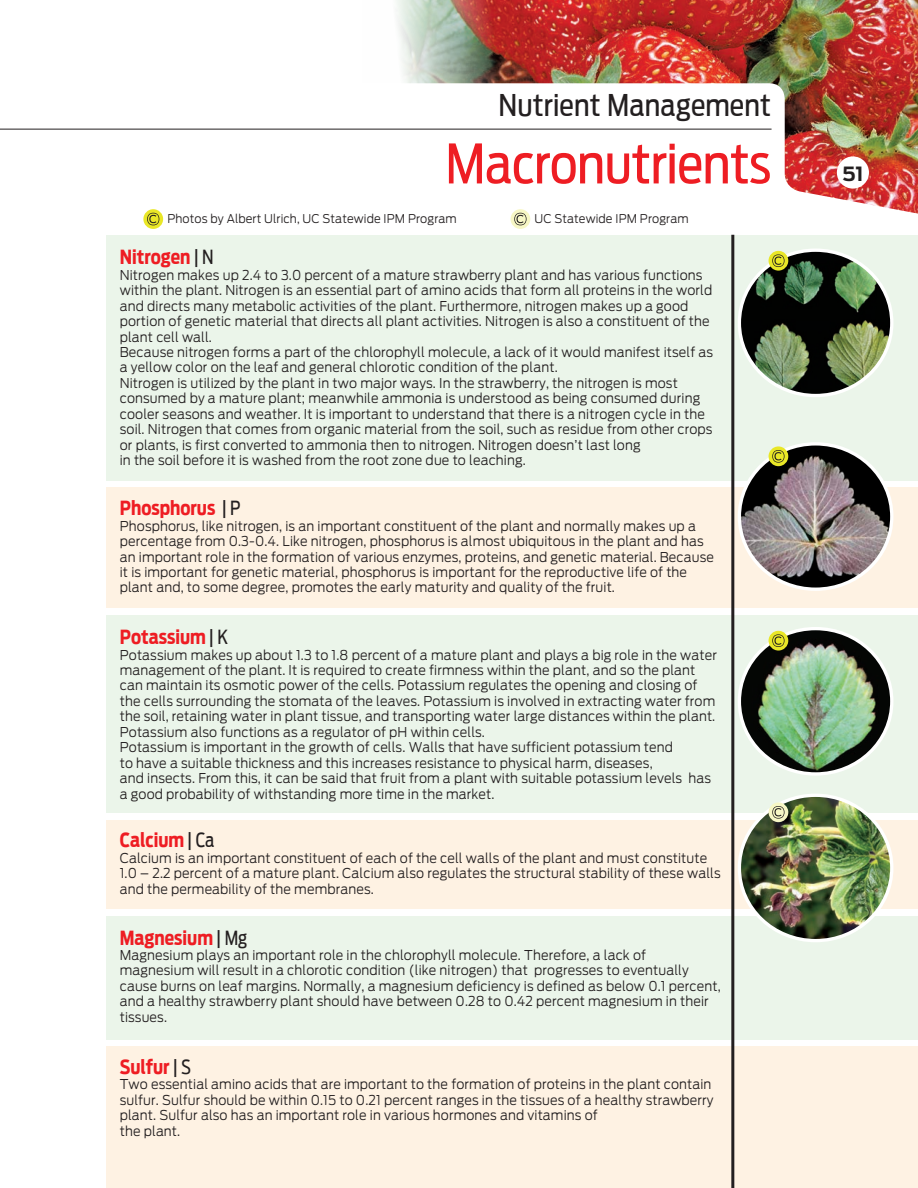
<style>
.page{position:relative;width:918px;height:1188px;background:#fff}
.page>*{position:absolute;margin:0;border:0;box-sizing:border-box;transform-origin:0 0}
.t1{font:54px "Antenna Cond";letter-spacing:-.01em;color:#ee1d23}
.t2{font:30px "Antenna Cond";letter-spacing:.005em;color:#231f20}
.Nutricion_titulos{font:700 19.5px "Antenna Cond";color:#ee1d23;scale:.94 1}
.t3{font:700 19.5px "Antenna";color:#231f20}
.Nutricion{font:300 13.5px/15.5px "Antenna";letter-spacing:.01em;color:#231f20;scale:.94 1}
.Nutricion-2{font:300 12px "Antenna";letter-spacing:.01em;color:#231f20;scale:.94 1}
.s1{font-weight:400;color:#231f20}
</style>
<div class="page">
<img style="left:363px;top:0;width:555px;height:214px">
<div style="left:837px;top:156px;width:32px;height:33px;background:#fff;border-radius:50%"></div>
<hr style="left:0;top:129px;width:772px;height:1px;background:#231f20">
<div style="left:106px;top:235px;width:812px;height:245px;background:#ebf5ea"></div>
<div style="left:106px;top:487px;width:812px;height:121px;background:#fef2e3"></div>
<div style="left:106px;top:820px;width:812px;height:89px;background:#fef2e3"></div>
<div style="left:106px;top:1046px;width:812px;height:142px;background:#fef2e3"></div>
<div style="left:106px;top:615px;width:812px;height:198px;background:#ebf5ea"></div>
<div style="left:106px;top:916px;width:812px;height:123px;background:#ebf5ea"></div>
<hr style="left:731px;top:235px;width:3px;height:953px;background:#231f20">
<img style="left:739px;top:251px;width:153px;height:145px">
<div style="left:738px;top:249px;width:155px;height:148px;border:3px solid #fff;border-radius:50%"></div>
<img style="left:739px;top:445px;width:153px;height:144px;border-radius:70px">
<div style="left:738px;top:442px;width:155px;height:149px;border:3px solid #fff;border-radius:50%"></div>
<img style="left:740px;top:629px;width:152px;height:143px">
<div style="left:738px;top:627px;width:155px;height:149px;border:3px solid #fff;border-radius:50%"></div>
<img style="left:739px;top:795px;width:153px;height:146px">
<div style="left:738px;top:794px;width:155px;height:148px;border:3px solid #fff;border-radius:50%"></div>
<div style="left:511px;top:209px;width:19px;height:20px;background:#f7f7c5;border-radius:50%"></div>
<svg style="left:514px;top:213px;width:13px;height:12px"></svg>
<div style="left:769px;top:251px;width:19px;height:20px;background:#e9e727;border-radius:50%"></div>
<svg style="left:772px;top:254px;width:13px;height:13px"></svg>
<div style="left:769px;top:446px;width:19px;height:20px;background:#e9e727;border-radius:50%"></div>
<svg style="left:772px;top:450px;width:13px;height:13px"></svg>
<div style="left:769px;top:631px;width:19px;height:20px;background:#e9e727;border-radius:50%"></div>
<svg style="left:772px;top:634px;width:13px;height:13px"></svg>
<svg style="left:143px;top:209px;width:20px;height:20px"></svg>
<svg style="left:147px;top:213px;width:12px;height:12px"></svg>
<div style="left:769px;top:802px;width:19px;height:20px;background:#f7f7c5;border-radius:50%"></div>
<svg style="left:772px;top:806px;width:13px;height:13px"></svg>
<p class="t2" style="left:498px;top:88px;width:274px">Nutrient Management</p>
<p class="t1" style="left:445px;top:132px;width:327px">Macronutrients</p>
<p class="Nutricion-2" style="left:167px;top:212px;width:309px">Photos by Albert Ulrich, UC Statewide IPM Program</p>
<p class="Nutricion-2" style="left:535px;top:212px;width:166px">UC Statewide IPM Program</p>
<p class="Nutricion_titulos" style="left:120px;top:246px;width:101px">Nitrogen <span class="s1">| N</span></p>
<p class="Nutricion" style="left:120px;top:267px;width:632px">Nitrogen makes up 2.4 to 3.0 percent of a mature strawberry plant and has various functions within the plant. Nitrogen is an essential part of amino acids that form all proteins in the world and directs many metabolic activities of the plant. Furthermore, nitrogen makes up a good portion of genetic material that directs all plant activities. Nitrogen is also a constituent of the plant cell wall.</p>
<p class="Nutricion" style="left:120px;top:344px;width:633px">Because nitrogen forms a part of the chlorophyll molecule, a lack of it would manifest itself as a yellow color on the leaf and general chlorotic condition of the plant.</p>
<p class="Nutricion" style="left:120px;top:375px;width:632px">Nitrogen is utilized by the plant in two major ways. In the strawberry, the nitrogen is most consumed by a mature plant; meanwhile ammonia is understood as being consumed during cooler seasons and weather. It is important to understand that there is a nitrogen cycle in the soil. Nitrogen that comes from organic material from the soil, such as residue from other crops or plants, is first converted to ammonia then to nitrogen. Nitrogen doesn’t last long<br>in the soil before it is washed from the root zone due to leaching.</p>
<p class="Nutricion_titulos" style="left:120px;top:496px;width:130px">Phosphorus <span class="s1">| P</span></p>
<p class="Nutricion" style="left:120px;top:518px;width:634px">Phosphorus, like nitrogen, is an important constituent of the plant and normally makes up a percentage from 0.3-0.4. Like nitrogen, phosphorus is almost ubiquitous in the plant and has an important role in the formation of various enzymes, proteins, and genetic material. Because it is important for genetic material, phosphorus is important for the reproductive life of the plant and, to some degree, promotes the early maturity and quality of the fruit.</p>
<p class="Nutricion_titulos" style="left:120px;top:625px;width:117px">Potassium <span class="s1">| K</span></p>
<p class="Nutricion" style="left:120px;top:647px;width:637px">Potassium makes up about 1.3 to 1.8 percent of a mature plant and plays a big role in the water management of the plant. It is required to create firmness within the plant, and so the plant can maintain its osmotic power of the cells. Potassium regulates the opening and closing of the cells surrounding the stomata of the leaves. Potassium is involved in extracting water from the soil, retaining water in plant tissue, and transporting water large distances within the plant.<br>Potassium also functions as a regulator of pH within cells.</p>
<p class="Nutricion" style="left:120px;top:740px;width:631px">Potassium is important in the growth of cells. Walls that have sufficient potassium tend<br>to have a suitable thickness and this increases resistance to physical harm, diseases,<br>and insects. From this, it can be said that fruit from a plant with suitable potassium levels has a good probability of withstanding more time in the market.</p>
<p class="Nutricion_titulos" style="left:120px;top:829px;width:102px">Calcium <span class="s1">| Ca</span></p>
<p class="Nutricion" style="left:120px;top:850px;width:641px">Calcium is an important constituent of each of the cell walls of the plant and must constitute<br>1.0 – 2.2 percent of a mature plant. Calcium also regulates the structural stability of these walls and the permeability of the membranes.</p>
<p class="Nutricion_titulos" style="left:120px;top:926px;width:137px">Magnesium <span class="s1">| Mg</span></p>
<p class="Nutricion" style="left:120px;top:947px;width:641px">Magnesium plays an important role in the chlorophyll molecule. Therefore, a lack of magnesium will result in a chlorotic condition (like nitrogen) that progresses to eventually cause burns on leaf margins. Normally, a magnesium deficiency is defined as below 0.1 percent, and a healthy strawberry plant should have between 0.28 to 0.42 percent magnesium in their tissues.</p>
<p class="Nutricion_titulos" style="left:120px;top:1055px;width:77px">Sulfur <span class="s1">| S</span></p>
<p class="Nutricion" style="left:120px;top:1077px;width:633px">Two essential amino acids that are important to the formation of proteins in the plant contain sulfur. Sulfur should be within 0.15 to 0.21 percent ranges in the tissues of a healthy strawberry plant. Sulfur also has an important role in various hormones and vitamins of<br>the plant.</p>
<p class="t3" style="left:842px;top:162px;width:23px">51</p>
</div>
